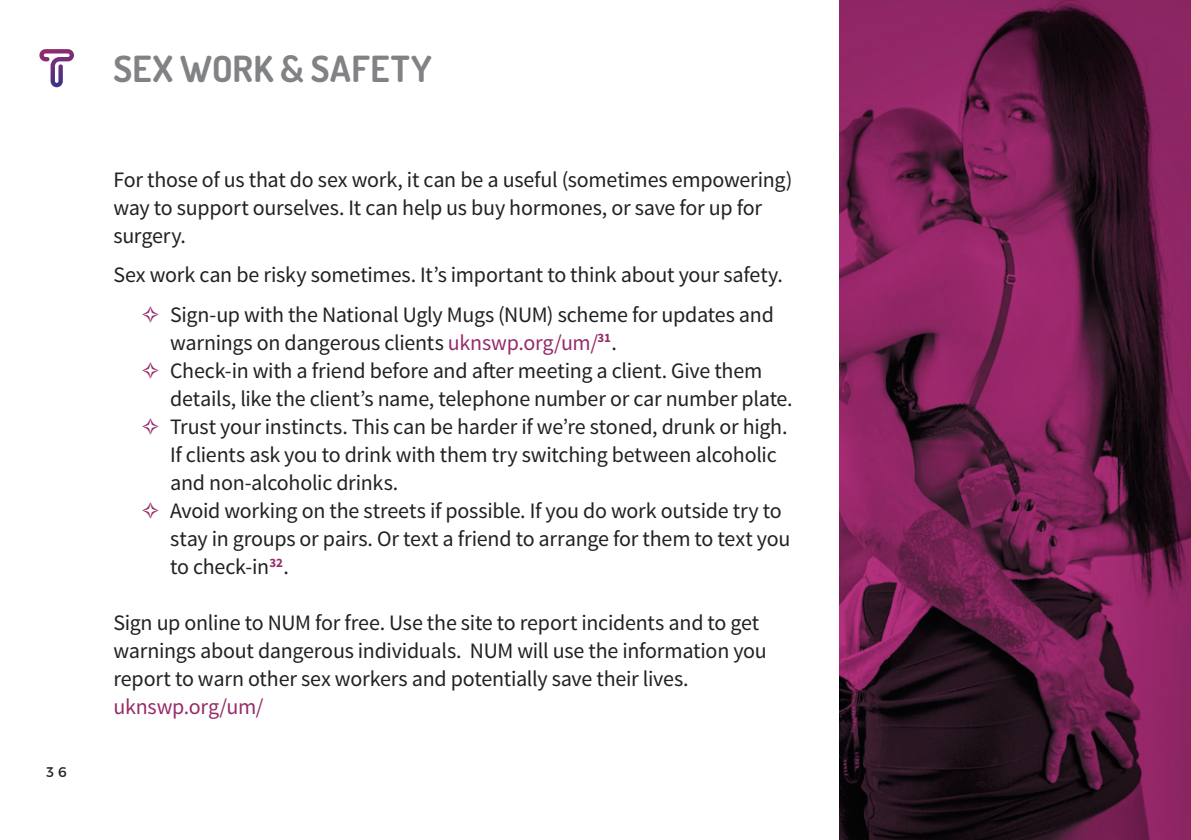
<style>
.page{position:relative;width:1191px;height:840px;background:#fff}
.page>*{position:absolute;margin:0;border:0;box-sizing:border-box;transform-origin:0 0}
.Headline{font:700 36px "Dosis";letter-spacing:.015em;color:#808285}
._2_column_bullets{font:22px/28px "Source Sans Pro";letter-spacing:-.01em;color:#232020}
.Body{font:22px/28px "Source Sans Pro";letter-spacing:-.01em;color:#232020}
.t1{font:14px "Montserrat";color:#232020}
.s1{color:#962b6a}
</style>
<div class="page">
<img style="left:839px;top:0;width:352px;height:839px">
<svg style="left:39px;top:49px;width:35px;height:38px"></svg>
<p class="t1" style="left:47px;top:762px;width:22px">3 6</p>
<p class="Headline" style="left:113px;top:46px;width:320px">SEX WORK &amp; SAFETY</p>
<p class="Body" style="left:113px;top:166px;width:680px">For those of us that do sex work, it can be a useful (sometimes empowering) way to support ourselves. It can help us buy hormones, or save for up for surgery.</p>
<p class="Body" style="left:113px;top:261px;width:671px">Sex work can be risky sometimes. It’s important to think about your safety.</p>
<p class="_2_column_bullets" style="left:170px;top:300px;width:605px;text-indent:-28px"><span class="s1">✧</span> Sign-up with the National Ugly Mugs (NUM) scheme for updates and warnings on dangerous clients <span class="s1">uknswp.org/um/</span><sup>31</sup>.</p>
<p class="_2_column_bullets" style="left:170px;top:356px;width:624px;text-indent:-28px"><span class="s1">✧</span> Check-in with a friend before and after meeting a client. Give them details, like the client’s name, telephone number or car number plate.</p>
<p class="_2_column_bullets" style="left:170px;top:412px;width:619px;text-indent:-28px"><span class="s1">✧</span> Trust your instincts. This can be harder if we’re stoned, drunk or high.<br>If clients ask you to drink with them try switching between alcoholic and non-alcoholic drinks.</p>
<p class="_2_column_bullets" style="left:170px;top:496px;width:622px;text-indent:-28px"><span class="s1">✧</span> Avoid working on the streets if possible. If you do work outside try to stay in groups or pairs. Or text a friend to arrange for them to text you to check-in<sup>32</sup>.</p>
<p class="Body" style="left:113px;top:608px;width:655px">Sign up online to NUM for free. Use the site to report incidents and to get warnings about dangerous individuals. NUM will use the information you report to warn other sex workers and potentially save their lives. <span class="s1">uknswp.org/um/</span></p>
</div>
